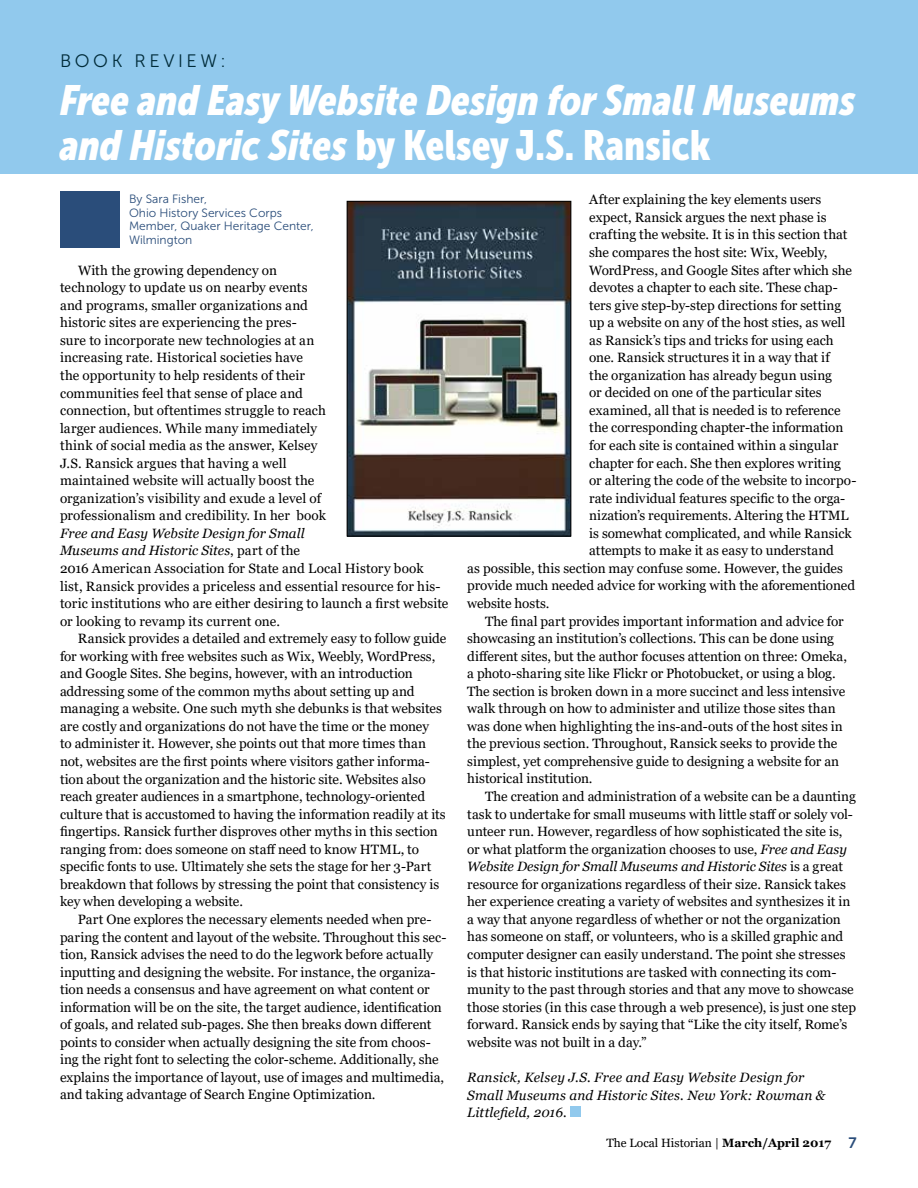
<style>
.page{position:relative;width:918px;height:1188px;background:#fff}
.page>*{position:absolute;margin:0;border:0;box-sizing:border-box;transform-origin:0 0}
.t1{font:italic 42px/45px "Museo Sans Cond 900";color:#fff}
.t2{font:18px "Museo Sans 300";letter-spacing:.2em;color:#002b39}
.t3{font:13.5px/17.5px "Georgia";color:#000}
.t4{font:italic 13.5px/17.5px "Georgia";letter-spacing:.01em;color:#000}
.t5{font:12px/13.5px "Museo Sans 300";color:#2a4d7a}
.t6{font:12px "Georgia";color:#000}
.s1{font-style:normal}
.s2{font-style:italic}
.s3{font-weight:700}
.s4{font-family:"Museo Sans 700";font-size:15px;color:#2a4d7a}
</style>
<div class="page">
<div style="left:570px;top:1107px;width:11px;height:10px;background:#91c9ed"></div>
<img style="left:349px;top:203px;width:220px;height:331px">
<div style="left:347px;top:201px;width:224px;height:335px;border:1px solid #000"></div>
<div style="left:60px;top:191px;width:60px;height:57px;background:#2a4d7a"></div>
<div style="left:0;top:0;width:918px;height:174px;background:#91c9ed"></div>
<h2 class="t2" style="left:60px;top:51px;width:167px">BOOK REVIEW:</h2>
<h1 class="t1" style="left:60px;top:78px;width:797px">Free and Easy Website Design for Small Museums and Historic Sites <span class="s1">by Kelsey J.S. Ransick</span></h1>
<p class="t5" style="left:129px;top:192px;width:186px">By Sara Fisher,<br>Ohio History Services Corps<br>Member, Quaker Heritage Center,<br>Wilmington</p>
<p class="t3" style="left:60px;top:262px;width:268px;text-indent:18px">With the growing dependency on technology to update us on nearby events and programs, smaller organizations and historic sites are experiencing the pres&shy;sure to incorporate new technologies at an increasing rate. Historical societies have<br>the opportunity to help residents of their communities feel that sense of place and connection, but oftentimes struggle to reach larger audiences. While many immediately think of social media as the answer, Kelsey J.S. Ransick argues that having a well maintained website will actually boost the organization’s visibility and exude a level of professionalism and credibility. In her book</p>
<p class="t3" style="left:60px;top:525px;width:390px"><span class="s2">Free and Easy Website Design for Small<br>Museums and Historic Sites</span>, part of the<br>2016 American Association for State and Local History book list, Ransick provides a priceless and essential resource for his&shy;toric institutions who are either desiring to launch a first website or looking to revamp its current one.</p>
<p class="t3" style="left:60px;top:630px;width:388px;text-indent:18px">Ransick provides a detailed and extremely easy to follow guide for working with free websites such as Wix, Weebly, WordPress, and Google Sites. She begins, however, with an introduction addressing some of the common myths about setting up and managing a website. One such myth she debunks is that websites are costly and organizations do not have the time or the money<br>to administer it. However, she points out that more times than not, websites are the first points where visitors gather informa&shy;tion about the organization and the historic site. Websites also reach greater audiences in a smartphone, technology-oriented culture that is accustomed to having the information readily at its fingertips. Ransick further disproves other myths in this section ranging from: does someone on staff need to know HTML, to specific fonts to use. Ultimately she sets the stage for her 3-Part breakdown that follows by stressing the point that consistency is key when developing a website.</p>
<p class="t3" style="left:60px;top:911px;width:388px;text-indent:18px">Part One explores the necessary elements needed when pre&shy;paring the content and layout of the website. Throughout this sec&shy;tion, Ransick advises the need to do the legwork before actually inputting and designing the website. For instance, the organiza&shy;tion needs a consensus and have agreement on what content or information will be on the site, the target audience, identification of goals, and related sub-pages. She then breaks down different points to consider when actually designing the site from choos&shy;ing the right font to selecting the color-scheme. Additionally, she explains the importance of layout, use of images and multimedia, and taking advantage of Search Engine Optimization.</p>
<p class="t3" style="left:589px;top:191px;width:234px">After explaining the key elements users</p>
<p class="t3" style="left:589px;top:209px;width:239px">expect, Ransick argues the next phase is</p>
<p class="t3" style="left:589px;top:226px;width:260px">crafting the website. It is in this section that</p>
<p class="t3" style="left:589px;top:244px;width:240px">she compares the host site: Wix, Weebly,</p>
<p class="t3" style="left:589px;top:261px;width:264px">WordPress, and Google Sites after which she</p>
<p class="t3" style="left:589px;top:279px;width:250px">devotes a chapter to each site. These chap-</p>
<p class="t3" style="left:589px;top:296px;width:254px">ters give step-by-step directions for setting</p>
<p class="t3" style="left:589px;top:314px;width:258px">up a website on any of the host sties, as well</p>
<p class="t3" style="left:589px;top:332px;width:246px">as Ransick’s tips and tricks for using each</p>
<p class="t3" style="left:589px;top:349px;width:242px">one. Ransick structures it in a way that if</p>
<p class="t3" style="left:589px;top:367px;width:244px">the organization has already begun using</p>
<p class="t3" style="left:589px;top:384px;width:234px">or decided on one of the particular sites</p>
<p class="t3" style="left:589px;top:402px;width:253px">examined, all that is needed is to reference</p>
<p class="t3" style="left:589px;top:419px;width:256px">the corresponding chapter-the information</p>
<p class="t3" style="left:589px;top:437px;width:250px">for each site is contained within a singular</p>
<p class="t3" style="left:589px;top:454px;width:253px">chapter for each. She then explores writing</p>
<p class="t3" style="left:589px;top:472px;width:269px">or altering the code of the website to incorpo-</p>
<p class="t3" style="left:589px;top:490px;width:257px">rate individual features specific to the orga-</p>
<p class="t3" style="left:589px;top:507px;width:261px">nization’s requirements. Altering the HTML</p>
<p class="t3" style="left:589px;top:525px;width:264px">is somewhat complicated, and while Ransick</p>
<p class="t3" style="left:589px;top:542px;width:246px">attempts to make it as easy to understand</p>
<p class="t3" style="left:467px;top:560px;width:377px">as possible, this section may confuse some. However, the guides</p>
<p class="t3" style="left:467px;top:577px;width:389px">provide much needed advice for working with the aforementioned</p>
<p class="t3" style="left:467px;top:595px;width:84px">website hosts.</p>
<p class="t3" style="left:485px;top:612px;width:360px">The final part provides important information and advice for</p>
<p class="t3" style="left:467px;top:630px;width:368px">showcasing an institution’s collections. This can be done using</p>
<p class="t3" style="left:467px;top:647px;width:381px">different sites, but the author focuses attention on three: Omeka,</p>
<p class="t3" style="left:467px;top:665px;width:370px">a photo-sharing site like Flickr or Photobucket, or using a blog.</p>
<p class="t3" style="left:467px;top:683px;width:379px">The section is broken down in a more succinct and less intensive</p>
<p class="t3" style="left:467px;top:700px;width:370px">walk through on how to administer and utilize those sites than</p>
<p class="t3" style="left:467px;top:718px;width:377px">was done when highlighting the ins-and-outs of the host sites in</p>
<p class="t3" style="left:467px;top:735px;width:372px">the previous section. Throughout, Ransick seeks to provide the</p>
<p class="t3" style="left:467px;top:753px;width:374px">simplest, yet comprehensive guide to designing a website for an</p>
<p class="t3" style="left:467px;top:770px;width:127px">historical institution.</p>
<p class="t3" style="left:485px;top:788px;width:372px">The creation and administration of a website can be a daunting</p>
<p class="t3" style="left:467px;top:805px;width:387px">task to undertake for small museums with little staff or solely vol-</p>
<p class="t3" style="left:467px;top:823px;width:377px">unteer run. However, regardless of how sophisticated the site is,</p>
<p class="t3" style="left:467px;top:841px;width:381px">or what platform the organization chooses to use, <span class="s2">Free and Easy</span></p>
<p class="t4" style="left:467px;top:858px;width:377px">Website Design for Small Museums and Historic Sites <span class="s1">is a great</span></p>
<p class="t3" style="left:467px;top:876px;width:380px">resource for organizations regardless of their size. Ransick takes</p>
<p class="t3" style="left:467px;top:893px;width:385px">her experience creating a variety of websites and synthesizes it in</p>
<p class="t3" style="left:467px;top:911px;width:375px">a way that anyone regardless of whether or not the organization</p>
<p class="t3" style="left:467px;top:928px;width:378px">has someone on staff, or volunteers, who is a skilled graphic and</p>
<p class="t3" style="left:467px;top:946px;width:380px">computer designer can easily understand. The point she stresses</p>
<p class="t3" style="left:467px;top:963px;width:371px">is that historic institutions are tasked with connecting its com-</p>
<p class="t3" style="left:467px;top:981px;width:388px">munity to the past through stories and that any move to showcase</p>
<p class="t3" style="left:467px;top:998px;width:390px">those stories (in this case through a web presence), is just one step</p>
<p class="t3" style="left:467px;top:1016px;width:382px">forward. Ransick ends by saying that “Like the city itself, Rome’s</p>
<p class="t3" style="left:467px;top:1034px;width:181px">website was not built in a day.”</p>
<p class="t4" style="left:467px;top:1069px;width:360px">Ransick, Kelsey J.S. Free and Easy Website Design for<br>Small Museums and Historic Sites. New York: Rowman &amp;<br>Littlefield, 2016.</p>
<p class="t6" style="left:607px;top:1136px;width:251px">The Local Historian | <span class="s3">March/April 2017</span> <span class="s4">7</span></p>
</div>
